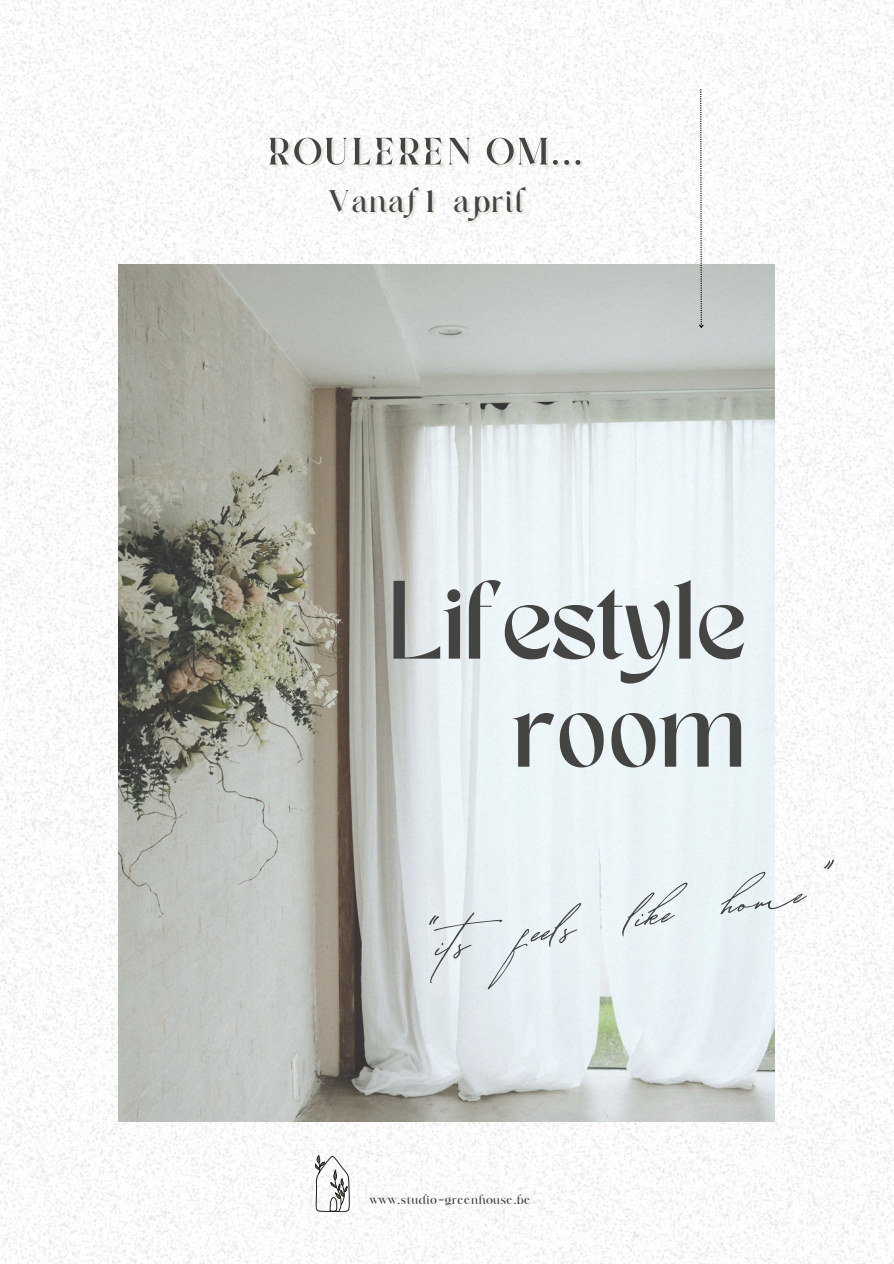
<style>
.page{position:relative;width:894px;height:1264px;background:#fff}
.page>*{position:absolute;margin:0;border:0;box-sizing:border-box;transform-origin:0 0}
.t1{font:126.3px "Buongiorno Rastellino Cyr Script";color:#444443}
.t2{font:77.85px/108px "TANMERINGUE";color:#444443;text-align:right}
.t3{font:700 54.45px "Frunchy Serif";letter-spacing:.03em;color:#444443}
.t4{font:700 44.7px "Frunchy Serif";letter-spacing:.03em;color:#444443}
.t5{font:700 17.55px "Frunchy Serif";letter-spacing:.03em;color:#444443}
.s1{color:rgb(204 197 178/.4)}
</style>
<div class="page">
<img style="left:0;top:0;width:893px;height:1263px">
<img style="left:119px;top:265px;width:655px;height:856px">
<svg style="left:315px;top:1155px;width:34px;height:56px"></svg>
<svg style="left:697px;top:89px;width:7px;height:240px"></svg>
<h2 class="t3" style="left:267px;top:126px;width:317px">ROULEREN OM...</h2>
<h1 class="t4" style="left:328px;top:180px;width:198px">Vanaf 1 <span class="s1">april</span></h1>
<h3 class="t2" style="left:388px;top:578px;width:359px">Lifestyle room</h3>
<h1 class="t1" style="left:407px;top:865px;width:410px;rotate:-8deg">“its fels like home”</h1>
<p class="t5" style="left:370px;top:1192px;width:162px">www.studio-greenhouse.be</p>
</div>
